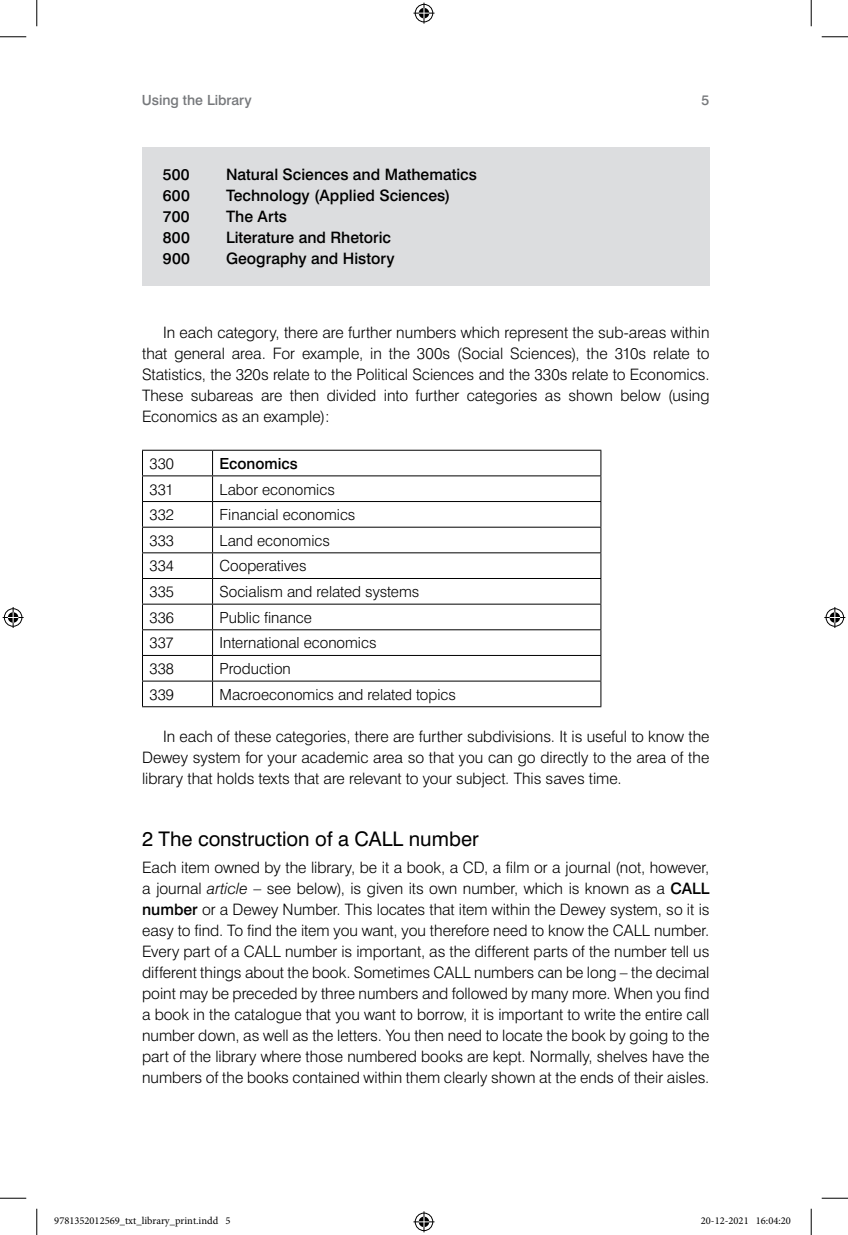
<style>
.page{position:relative;width:848px;height:1235px;background:#fff}
.page>*{position:absolute;margin:0;border:0;box-sizing:border-box;transform-origin:0 0}
.B{font:20.12px "Swiss 721 BT";color:#000}
._0_Para{font:300 15.75px/21px "Swiss 721 BT";color:#000;text-align:justify}
._0_Para_indent{font:300 15.75px/21px "Swiss 721 BT";color:#000;text-align:justify}
.BX1-txt1{font:500 15.75px "Swiss 721 BT";color:#000}
.TB{font:300 15.4px "Swiss 721 BT";color:#000}
.TB-2{font:500 15.4px "Swiss 721 BT";color:#000}
.t1{font:500 14px "Swiss 721 BT";color:#76787b}
.t2{font:10.5px "Minion Pro";color:#000}
.s1{font-style:italic}
.s2{font-weight:500}
</style>
<div class="page">
<hr style="left:142px;top:450px;width:70px;height:1px;background:#000">
<hr style="left:212px;top:450px;width:389px;height:1px;background:#000">
<hr style="left:142px;top:475px;width:70px;height:1px;background:#000">
<hr style="left:212px;top:475px;width:389px;height:1px;background:#000">
<hr style="left:142px;top:501px;width:70px;height:1px;background:#000">
<hr style="left:212px;top:501px;width:389px;height:1px;background:#000">
<hr style="left:142px;top:526px;width:70px;height:1px;background:#000">
<hr style="left:212px;top:526px;width:389px;height:1px;background:#000">
<hr style="left:142px;top:552px;width:70px;height:1px;background:#000">
<hr style="left:212px;top:552px;width:389px;height:1px;background:#000">
<hr style="left:142px;top:578px;width:70px;height:1px;background:#000">
<hr style="left:212px;top:578px;width:389px;height:1px;background:#000">
<hr style="left:142px;top:603px;width:70px;height:1px;background:#000">
<hr style="left:212px;top:603px;width:389px;height:1px;background:#000">
<hr style="left:142px;top:629px;width:70px;height:1px;background:#000">
<hr style="left:212px;top:629px;width:389px;height:1px;background:#000">
<hr style="left:142px;top:655px;width:70px;height:1px;background:#000">
<hr style="left:212px;top:655px;width:389px;height:1px;background:#000">
<hr style="left:142px;top:680px;width:70px;height:1px;background:#000">
<svg style="left:142px;top:450px;width:1px;height:256px"></svg>
<hr style="left:212px;top:680px;width:389px;height:1px;background:#000">
<svg style="left:212px;top:450px;width:1px;height:256px"></svg>
<svg style="left:600px;top:450px;width:1px;height:256px"></svg>
<hr style="left:142px;top:706px;width:70px;height:1px;background:#000">
<hr style="left:212px;top:706px;width:389px;height:1px;background:#000">
<div style="left:142px;top:147px;width:567px;height:138px;background:#dcdddf"></div>
<svg style="left:0;top:36px;width:26px;height:1px"></svg>
<svg style="left:821px;top:36px;width:26px;height:1px"></svg>
<svg style="left:0;top:1197px;width:26px;height:1px"></svg>
<svg style="left:821px;top:1197px;width:26px;height:1px"></svg>
<svg style="left:36px;top:0;width:1px;height:26px"></svg>
<svg style="left:36px;top:1208px;width:1px;height:26px"></svg>
<svg style="left:810px;top:0;width:1px;height:26px"></svg>
<svg style="left:810px;top:1208px;width:1px;height:26px"></svg>
<svg style="left:413px;top:3px;width:21px;height:21px"></svg>
<svg style="left:413px;top:1211px;width:21px;height:21px"></svg>
<svg style="left:3px;top:607px;width:21px;height:21px"></svg>
<svg style="left:824px;top:607px;width:21px;height:21px"></svg>
<p class="t1" style="left:142px;top:92px;width:112px">Using the Library</p>
<p class="t1" style="left:701px;top:92px;width:9px">5</p>
<p class="BX1-txt1" style="left:163px;top:165px;width:28px">500</p>
<p class="BX1-txt1" style="left:226px;top:165px;width:252px">Natural Sciences and Mathematics</p>
<p class="BX1-txt1" style="left:163px;top:186px;width:28px">600</p>
<p class="BX1-txt1" style="left:226px;top:186px;width:226px">Technology (Applied Sciences)</p>
<p class="BX1-txt1" style="left:163px;top:207px;width:28px">700</p>
<p class="BX1-txt1" style="left:226px;top:207px;width:63px">The Arts</p>
<p class="BX1-txt1" style="left:163px;top:228px;width:28px">800</p>
<p class="BX1-txt1" style="left:226px;top:228px;width:166px">Literature and Rhetoric</p>
<p class="BX1-txt1" style="left:163px;top:249px;width:28px">900</p>
<p class="BX1-txt1" style="left:226px;top:249px;width:170px">Geography and History</p>
<p class="_0_Para_indent" style="left:142px;top:321px;width:569px;text-indent:21px">In each category, there are further numbers which represent the sub-areas within that general area. For example, in the 300s (Social Sciences), the 310s relate to Statistics, the 320s relate to the Political Sciences and the 330s relate to Economics.<br>These subareas are then divided into further categories as shown below (using Economics as an example):</p>
<p class="TB" style="left:149px;top:454px;width:26px">330</p>
<p class="TB-2" style="left:219px;top:454px;width:80px">Economics</p>
<p class="TB" style="left:149px;top:479px;width:25px">331</p>
<p class="TB" style="left:219px;top:479px;width:117px">Labor economics</p>
<p class="TB" style="left:149px;top:505px;width:26px">332</p>
<p class="TB" style="left:219px;top:505px;width:137px">Financial economics</p>
<p class="TB" style="left:149px;top:531px;width:26px">333</p>
<p class="TB" style="left:219px;top:531px;width:112px">Land economics</p>
<p class="TB" style="left:149px;top:556px;width:26px">334</p>
<p class="TB" style="left:219px;top:556px;width:88px">Cooperatives</p>
<p class="TB" style="left:149px;top:582px;width:26px">335</p>
<p class="TB" style="left:219px;top:582px;width:201px">Socialism and related systems</p>
<p class="TB" style="left:149px;top:608px;width:26px">336</p>
<p class="TB" style="left:219px;top:608px;width:94px">Public finance</p>
<p class="TB" style="left:149px;top:633px;width:26px">337</p>
<p class="TB" style="left:219px;top:633px;width:158px">International economics</p>
<p class="TB" style="left:149px;top:659px;width:26px">338</p>
<p class="TB" style="left:219px;top:659px;width:73px">Production</p>
<p class="TB" style="left:149px;top:685px;width:26px">339</p>
<p class="TB" style="left:219px;top:685px;width:238px">Macroeconomics and related topics</p>
<p class="_0_Para_indent" style="left:142px;top:726px;width:569px;text-indent:21px">In each of these categories, there are further subdivisions. It is useful to know the Dewey system for your academic area so that you can go directly to the area of the library that holds texts that are relevant to your subject. This saves time.</p>
<p class="B" style="left:142px;top:826px;width:338px">2 The construction of a CALL number</p>
<p class="_0_Para" style="left:142px;top:856px;width:569px">Each item owned by the library, be it a book, a CD, a film or a journal (not, however, a journal <span class="s1">article</span> – see below), is given its own number, which is known as a <span class="s2">CALL number</span> or a Dewey Number. This locates that item within the Dewey system, so it is easy to find. To find the item you want, you therefore need to know the CALL number.<br>Every part of a CALL number is important, as the different parts of the number tell us different things about the book. Sometimes CALL numbers can be long – the decimal point may be preceded by three numbers and followed by many more. When you find a book in the catalogue that you want to borrow, it is important to write the entire call number down, as well as the letters. You then need to locate the book by going to the part of the library where those numbered books are kept. Normally, shelves have the numbers of the books contained within them clearly shown at the ends of their aisles.</p>
<p class="t2" style="left:54px;top:1213px;width:178px">9781352012569_txt_library_print.indd 5</p>
<p class="t2" style="left:700px;top:1213px;width:91px">20-12-2021 16:04:20</p>
</div>
